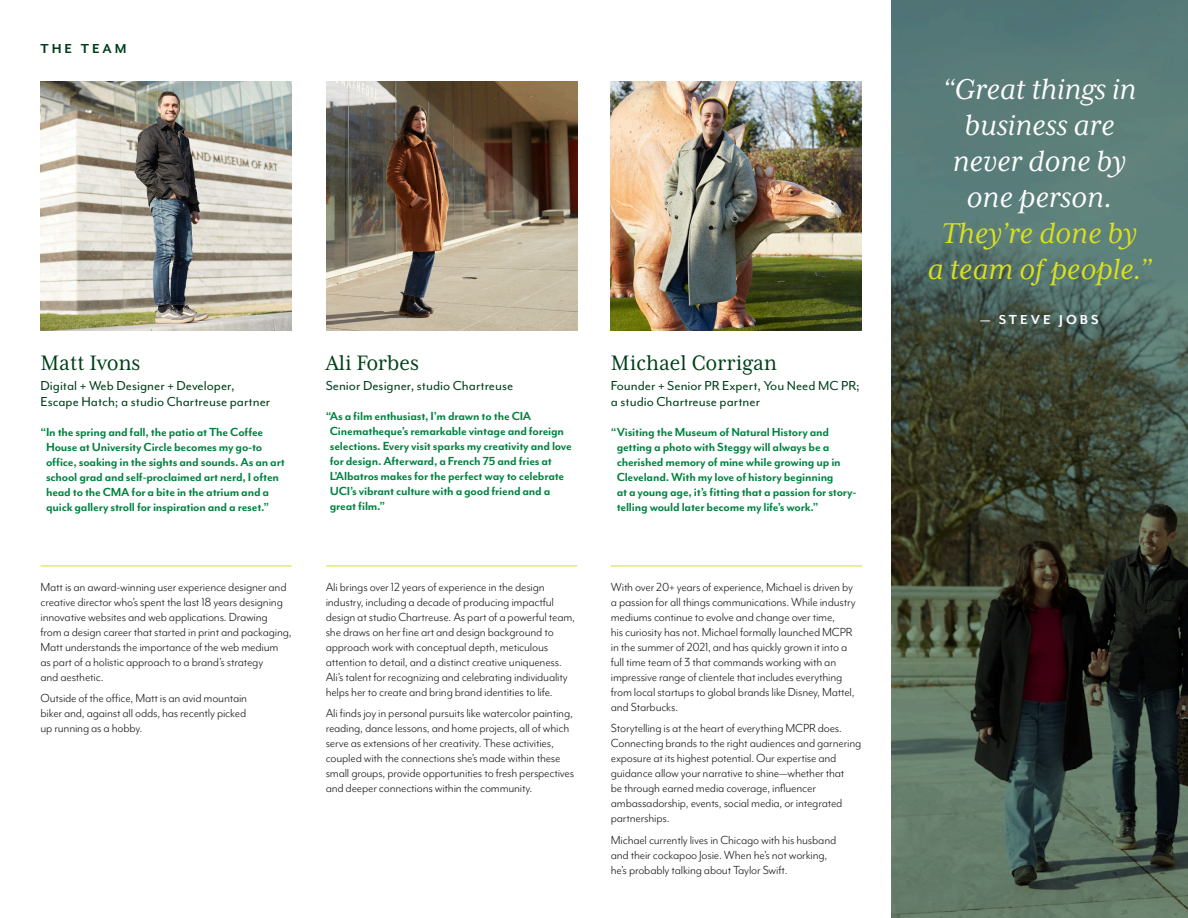
<style>
.page{position:relative;width:1188px;height:918px;background:#fff}
.page>*{position:absolute;margin:0;border:0;box-sizing:border-box;transform-origin:0 0}
.t1{font:italic 33px/36px "Mrs Eaves XL Serif OT";color:#fff;text-align:center}
.t2{font:24px "Mrs Eaves XL Serif Nar OT";color:#003f19}
.t3{font:15px/16.5px "Mr Eaves Mod OT";color:#003f19}
.t4{font:700 15px "Mr Eaves Mod OT";letter-spacing:.2em;color:#fff}
.t5{font:700 15px "Mr Eaves Mod OT";letter-spacing:.2em;color:#003f19}
.t6{font:13.5px/15px "Mr Eaves Mod OT";letter-spacing:-.015em;color:#231f20}
.t7{font:700 13.5px/15px "Mr Eaves Mod OT";letter-spacing:-.015em;color:#008240}
.s1{color:#d9e01f}
</style>
<div class="page">
<img style="left:40px;top:81px;width:252px;height:250px">
<img style="left:326px;top:81px;width:251px;height:250px">
<img style="left:611px;top:81px;width:251px;height:250px">
<svg style="left:891px;top:0;width:297px;height:918px;background:#46584e"></svg>
<hr style="left:40px;top:566px;width:252px;height:1px;background:#d9e01f">
<hr style="left:326px;top:566px;width:251px;height:1px;background:#d9e01f">
<hr style="left:611px;top:566px;width:251px;height:1px;background:#d9e01f">
<p class="t5" style="left:40px;top:41px;width:88px">THE TEAM</p>
<p class="t2" style="left:40px;top:351px;width:102px">Matt Ivons</p>
<p class="t3" style="left:40px;top:377px;width:231px">Digital + Web Designer + Developer,<br>Escape Hatch; a studio Chartreuse partner</p>
<p class="t7" style="left:46px;top:425px;width:240px;text-indent:-6px">“In the spring and fall, the patio at The Coffee House at University Circle becomes my go-to office, soaking in the sights and sounds. As an art school grad and self-proclaimed art nerd, I often head to the CMA for a bite in the atrium and a quick gallery stroll for inspiration and a reset.”</p>
<p class="t6" style="left:40px;top:579px;width:253px">Matt is an award-winning user experience designer and creative director who’s spent the last 18 years designing innovative websites and web applications. Drawing from a design career that started in print and packaging, Matt understands the importance of the web medium as part of a holistic approach to a brand’s strategy<br>and aesthetic.</p>
<p class="t6" style="left:40px;top:691px;width:208px;text-align:justify">Outside of the office, Matt is an avid mountain biker and, against all odds, has recently picked up running as a hobby.</p>
<p class="t2" style="left:326px;top:351px;width:95px">Ali Forbes</p>
<p class="t3" style="left:326px;top:377px;width:189px">Senior Designer, studio Chartreuse</p>
<p class="t7" style="left:330px;top:408px;width:243px;text-indent:-4px">“As a film enthusiast, I’m drawn to the CIA Cinematheque’s remarkable vintage and foreign selections. Every visit sparks my creativity and love for design. Afterward, a French 75 and fries at L’Albatros makes for the perfect way to celebrate UCI’s vibrant culture with a good friend and a great film.”</p>
<p class="t6" style="left:326px;top:579px;width:251px">Ali brings over 12 years of experience in the design industry, including a decade of producing impactful design at studio Chartreuse. As part of a powerful team, she draws on her fine art and design background to approach work with conceptual depth, meticulous attention to detail, and a distinct creative uniqueness.<br>Ali’s talent for recognizing and celebrating individuality helps her to create and bring brand identities to life.</p>
<p class="t6" style="left:326px;top:706px;width:250px">Ali finds joy in personal pursuits like watercolor painting, reading, dance lessons, and home projects, all of which serve as extensions of her creativity. These activities, coupled with the connections she’s made within these small groups, provide opportunities to fresh perspectives and deeper connections within the community.</p>
<p class="t2" style="left:611px;top:351px;width:168px">Michael Corrigan</p>
<p class="t3" style="left:611px;top:377px;width:251px">Founder + Senior PR Expert, You Need MC PR; a studio Chartreuse partner</p>
<p class="t7" style="left:617px;top:425px;width:241px;text-indent:-6px">“Visiting the Museum of Natural History and getting a photo with Steggy will always be a cherished memory of mine while growing up in Cleveland. With my love of history beginning<br>at a young age, it’s fitting that a passion for story&shy;telling would later become my life’s work.”</p>
<p class="t6" style="left:611px;top:579px;width:246px">With over 20+ years of experience, Michael is driven by a passion for all things communications. While industry mediums continue to evolve and change over time,<br>his curiosity has not. Michael formally launched MCPR in the summer of 2021, and has quickly grown it into a full time team of 3 that commands working with an impressive range of clientele that includes everything from local startups to global brands like Disney, Mattel, and Starbucks.</p>
<p class="t6" style="left:611px;top:721px;width:252px">Storytelling is at the heart of everything MCPR does.<br>Connecting brands to the right audiences and garnering exposure at its highest potential. Our expertise and guidance allow your narrative to shine—whether that<br>be through earned media coverage, influencer ambassadorship, events, social media, or integrated partnerships.</p>
<p class="t6" style="left:611px;top:833px;width:227px">Michael currently lives in Chicago with his husband and their cockapoo Josie. When he’s not working, he’s probably talking about Taylor Swift.</p>
<p class="t1" style="left:928px;top:71px;width:225px">“Great things in business are never done by one person.<br><span class="s1">They’re done by<br>a team of people.”</span></p>
<p class="t4" style="left:980px;top:311px;width:120px">— STEVE JOBS</p>
</div>
